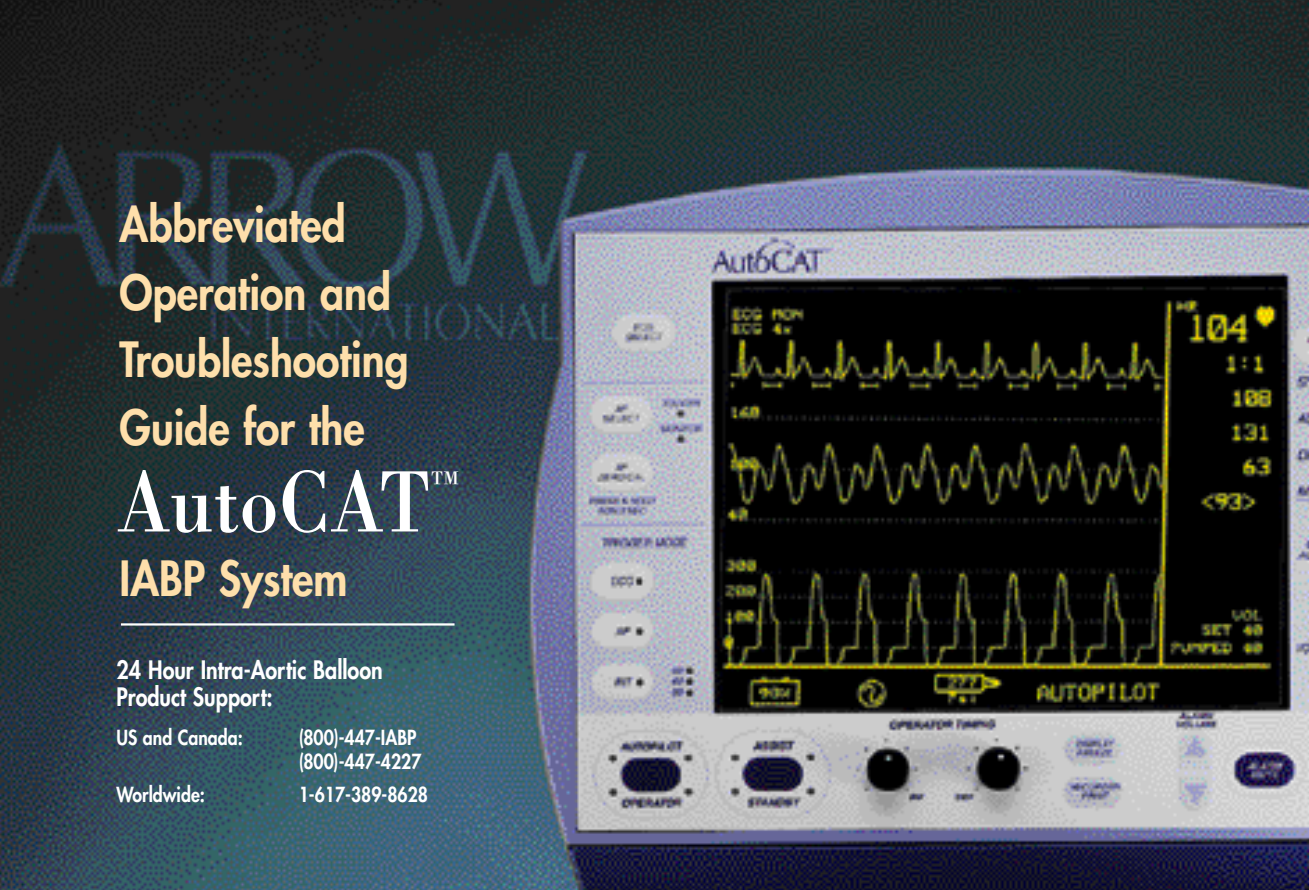
<style>
.page{position:relative;width:1309px;height:890px;background:#fff}
.page>*{position:absolute;margin:0;border:0;box-sizing:border-box;transform-origin:0 0}
.t1{font:90px "Bodoni";color:#fff;scale:.87 1}
.t2{font:800 47.25px/67.5px "Futura";color:#fedfab;scale:.9 1}
.t3{font:38.25px "Bodoni";color:#fff;scale:.87 1}
.t4{font:800 24.75px/27px "Futura";color:#fff;scale:.87 1}
.t5{font:800 20.25px/24.8px "Futura";color:#fff;scale:.87 1}
</style>
<div class="page">
<img style="left:0;top:0;width:1309px;height:890px">
<h2 class="t2" style="left:120px;top:195px;width:323px">Abbreviated<br>Operation and<br>Troubleshooting<br>Guide for the</h2>
<h1 class="t1" style="left:118px;top:470px;width:362px">AutoCAT</h1>
<h3 class="t3" style="left:431px;top:470px;width:34px">™</h3>
<h2 class="t2" style="left:120px;top:548px;width:255px">IABP System</h2>
<p class="t4" style="left:116px;top:659px;width:308px">24 Hour Intra-Aortic Balloon<br>Product Support:</p>
<p class="t5" style="left:116px;top:726px;width:147px">US and Canada:</p>
<p class="t5" style="left:299px;top:726px;width:143px">(800)-447-IABP (800)-447-4227</p>
<p class="t5" style="left:116px;top:784px;width:103px">Worldwide:</p>
<p class="t5" style="left:299px;top:784px;width:150px">1-617-389-8628</p>
</div>
